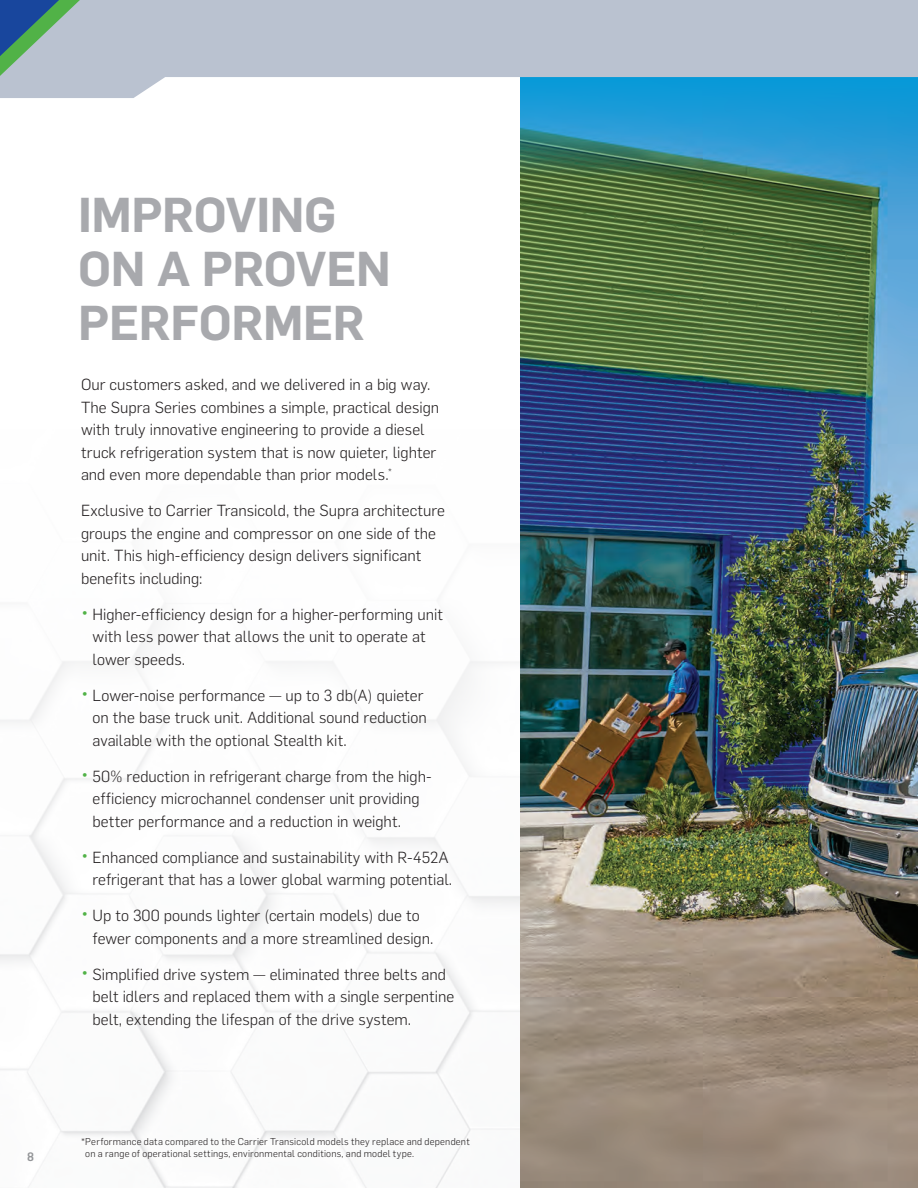
<style>
.page{position:relative;width:918px;height:1188px;background:#fff}
.page>*{position:absolute;margin:0;border:0;box-sizing:border-box;transform-origin:0 0}
.t1{font:600 48px/54px "Flama";letter-spacing:-.01em;color:#a8a9ad}
.t2{font:300 15.75px/22.5px "Flama";color:#231f20}
.t3{font:500 12px "Flama";color:#939598}
.t4{font:300 9.75px/12px "Flama";letter-spacing:.02em;color:#231f20}
.s1{font-size:19.5px;color:#51b247}
</style>
<div class="page">
<img style="left:0;top:355px;width:521px;height:833px">
<img style="left:521px;top:98px;width:397px;height:1090px">
<svg style="left:126px;top:0;width:791px;height:98px;background:#aec3d5"></svg>
<svg style="left:0;top:0;width:126px;height:98px;background:#97aeb9"></svg>
<svg style="left:917px;top:0;width:1px;height:98px"></svg>
<p class="t3" style="left:27px;top:1148px;width:8px">8</p>
<p class="t1" style="left:78px;top:184px;width:314px">IMPROVING<br>ON A PROVEN<br>PERFORMER</p>
<p class="t2" style="left:81px;top:373px;width:360px">Our customers asked, and we delivered in a big way.<br>The Supra Series combines a simple, practical design with truly innovative engineering to provide a diesel truck refrigeration system that is now quieter, lighter and even more dependable than prior models.<sup>*</sup></p>
<p class="t2" style="left:81px;top:499px;width:366px">Exclusive to Carrier Transicold, the Supra architecture groups the engine and compressor on one side of the unit. This high-efficiency design delivers significant benefits including:</p>
<p class="t2" style="left:93px;top:602px;width:352px;text-indent:-12px"><span class="s1">•</span> Higher-efficiency design for a higher-performing unit with less power that allows the unit to operate at lower speeds.</p>
<p class="t2" style="left:93px;top:683px;width:336px;text-indent:-12px"><span class="s1">•</span> Lower-noise performance — up to 3 db(A) quieter on the base truck unit. Additional sound reduction available with the optional Stealth kit.</p>
<p class="t2" style="left:93px;top:764px;width:341px;text-indent:-12px"><span class="s1">•</span> 50% reduction in refrigerant charge from the high&shy;efficiency microchannel condenser unit providing better performance and a reduction in weight.</p>
<p class="t2" style="left:81px;top:845px;width:373px;text-align:right"><span class="s1">•</span> Enhanced compliance and sustainability with R-452A refrigerant that has a lower global warming potential.</p>
<p class="t2" style="left:93px;top:904px;width:342px;text-indent:-12px"><span class="s1">•</span> Up to 300 pounds lighter (certain models) due to fewer components and a more streamlined design.</p>
<p class="t2" style="left:93px;top:962px;width:363px;text-indent:-12px"><span class="s1">•</span> Simplified drive system — eliminated three belts and belt idlers and replaced them with a single serpentine belt, extending the lifespan of the drive system.</p>
<p class="t4" style="left:85px;top:1135px;width:386px;text-indent:-4px">*Performance data compared to the Carrier Transicold models they replace and dependent on a range of operational settings, environmental conditions, and model type.</p>
</div>
